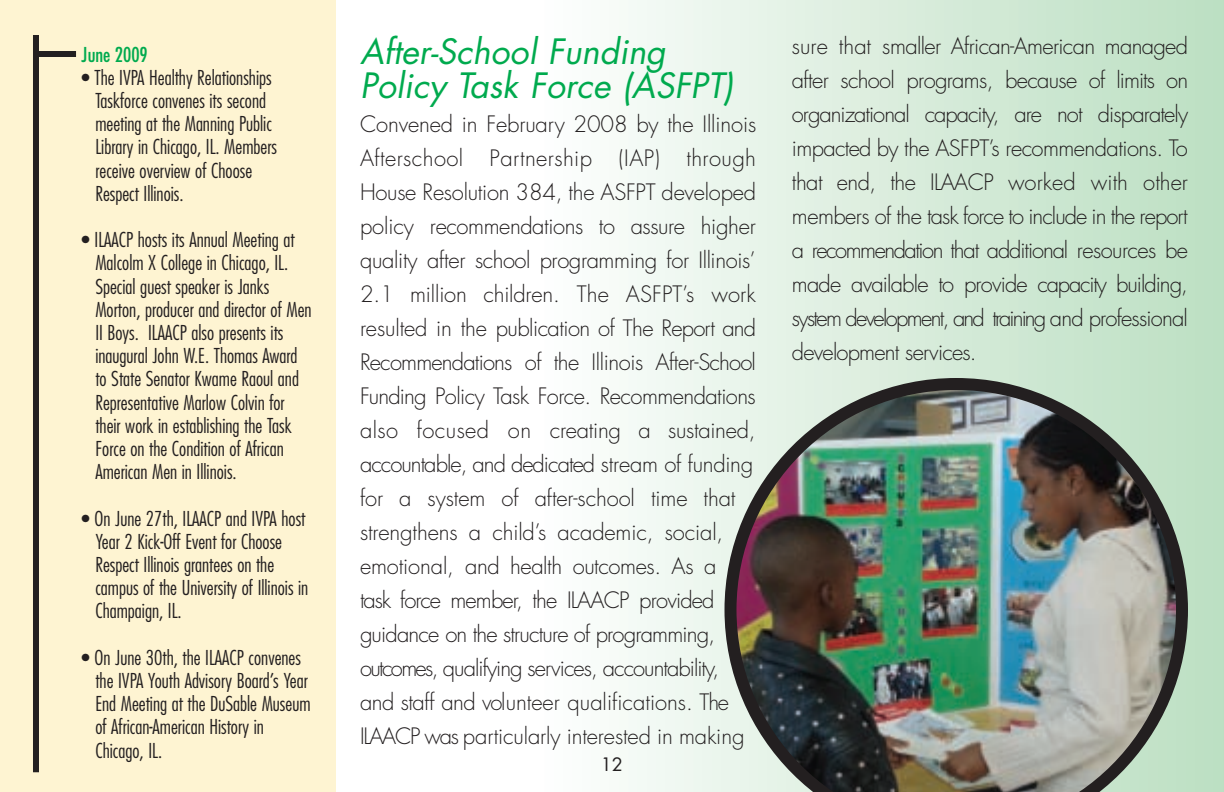
<style>
.page{position:relative;width:1224px;height:792px;background:#fff}
.page>*{position:absolute;margin:0;border:0;box-sizing:border-box;transform-origin:0 0}
.t1{font:italic 34px/34px "Futura";color:#00aa4e}
.t2{font:300 22px/34px "Futura";letter-spacing:-.02em;color:#231f20}
.t3{font:300 condensed 20px/23.2px "Futura";color:#231f20}
.t4{font:condensed 20px "Futura";color:#00aa4e}
.t5{font:18px "Futura";color:#231f20}
</style>
<div class="page">
<div style="left:1211px;top:0;width:13px;height:792px;background:#bce0c3"></div>
<div style="left:1202px;top:0;width:12px;height:792px;background:#bde0c4"></div>
<div style="left:1193px;top:0;width:12px;height:792px;background:#bee0c4"></div>
<div style="left:1183px;top:0;width:13px;height:792px;background:#bfe1c5"></div>
<div style="left:1174px;top:0;width:13px;height:792px;background:#c0e1c6"></div>
<div style="left:1165px;top:0;width:12px;height:792px;background:#c1e2c7"></div>
<div style="left:1155px;top:0;width:13px;height:792px;background:#c2e2c7"></div>
<div style="left:1146px;top:0;width:13px;height:792px;background:#c3e2c8"></div>
<div style="left:1137px;top:0;width:12px;height:792px;background:#c3e3c9"></div>
<div style="left:1128px;top:0;width:12px;height:792px;background:#c4e3ca"></div>
<div style="left:1118px;top:0;width:13px;height:792px;background:#c5e4ca"></div>
<div style="left:1109px;top:0;width:12px;height:792px;background:#c6e4cb"></div>
<div style="left:1100px;top:0;width:12px;height:792px;background:#c6e4cc"></div>
<div style="left:1090px;top:0;width:13px;height:792px;background:#c7e4cd"></div>
<div style="left:1081px;top:0;width:13px;height:792px;background:#c8e5cd"></div>
<div style="left:1072px;top:0;width:12px;height:792px;background:#c9e5ce"></div>
<div style="left:1063px;top:0;width:12px;height:792px;background:#cae6cf"></div>
<div style="left:1053px;top:0;width:13px;height:792px;background:#cae6d0"></div>
<div style="left:1044px;top:0;width:12px;height:792px;background:#cbe6d0"></div>
<div style="left:1035px;top:0;width:12px;height:792px;background:#cce7d1"></div>
<div style="left:1025px;top:0;width:13px;height:792px;background:#cde7d2"></div>
<div style="left:1016px;top:0;width:13px;height:792px;background:#cee7d3"></div>
<div style="left:1007px;top:0;width:12px;height:792px;background:#d0e8d3"></div>
<div style="left:998px;top:0;width:12px;height:792px;background:#d1e9d4"></div>
<div style="left:988px;top:0;width:13px;height:792px;background:#d1e9d5"></div>
<div style="left:979px;top:0;width:12px;height:792px;background:#d2e9d6"></div>
<div style="left:970px;top:0;width:12px;height:792px;background:#d2e9d6"></div>
<div style="left:960px;top:0;width:13px;height:792px;background:#d3ead7"></div>
<div style="left:951px;top:0;width:13px;height:792px;background:#d4ead8"></div>
<div style="left:942px;top:0;width:12px;height:792px;background:#d5ead9"></div>
<div style="left:932px;top:0;width:13px;height:792px;background:#d6ebd9"></div>
<div style="left:923px;top:0;width:13px;height:792px;background:#d7ebda"></div>
<div style="left:914px;top:0;width:12px;height:792px;background:#d8ecdb"></div>
<div style="left:905px;top:0;width:12px;height:792px;background:#d9ecdc"></div>
<div style="left:895px;top:0;width:13px;height:792px;background:#daeddc"></div>
<div style="left:886px;top:0;width:12px;height:792px;background:#dbeddd"></div>
<div style="left:877px;top:0;width:12px;height:792px;background:#dcedde"></div>
<div style="left:867px;top:0;width:13px;height:792px;background:#ddeedf"></div>
<div style="left:858px;top:0;width:13px;height:792px;background:#deeedf"></div>
<div style="left:849px;top:0;width:12px;height:792px;background:#dfefe0"></div>
<div style="left:840px;top:0;width:12px;height:792px;background:#dfefe1"></div>
<div style="left:830px;top:0;width:13px;height:792px;background:#e0efe2"></div>
<div style="left:821px;top:0;width:12px;height:792px;background:#e1f0e3"></div>
<div style="left:812px;top:0;width:12px;height:792px;background:#e1f0e4"></div>
<div style="left:802px;top:0;width:13px;height:792px;background:#e2f1e4"></div>
<div style="left:793px;top:0;width:13px;height:792px;background:#e3f2e5"></div>
<div style="left:784px;top:0;width:12px;height:792px;background:#e4f2e6"></div>
<div style="left:775px;top:0;width:12px;height:792px;background:#e5f3e7"></div>
<div style="left:765px;top:0;width:13px;height:792px;background:#e6f3e8"></div>
<div style="left:756px;top:0;width:12px;height:792px;background:#e7f4e9"></div>
<div style="left:747px;top:0;width:12px;height:792px;background:#e8f4ea"></div>
<div style="left:737px;top:0;width:13px;height:792px;background:#e9f5eb"></div>
<div style="left:728px;top:0;width:13px;height:792px;background:#eaf5ec"></div>
<div style="left:719px;top:0;width:12px;height:792px;background:#eaf5ec"></div>
<div style="left:709px;top:0;width:13px;height:792px;background:#ebf6ed"></div>
<div style="left:700px;top:0;width:13px;height:792px;background:#ecf6ee"></div>
<div style="left:691px;top:0;width:12px;height:792px;background:#edf7ef"></div>
<div style="left:682px;top:0;width:12px;height:792px;background:#eff7f0"></div>
<div style="left:672px;top:0;width:13px;height:792px;background:#eff8f1"></div>
<div style="left:663px;top:0;width:12px;height:792px;background:#f0f8f2"></div>
<div style="left:654px;top:0;width:12px;height:792px;background:#f1f9f3"></div>
<div style="left:644px;top:0;width:13px;height:792px;background:#f2f9f4"></div>
<div style="left:635px;top:0;width:13px;height:792px;background:#f3faf5"></div>
<div style="left:626px;top:0;width:12px;height:792px;background:#f4faf6"></div>
<div style="left:617px;top:0;width:12px;height:792px;background:#f6fbf6"></div>
<div style="left:607px;top:0;width:13px;height:792px;background:#f7fbf7"></div>
<div style="left:598px;top:0;width:12px;height:792px;background:#f8fcf8"></div>
<div style="left:589px;top:0;width:12px;height:792px;background:#f8fcf9"></div>
<div style="left:579px;top:0;width:13px;height:792px;background:#f9fcfa"></div>
<div style="left:570px;top:0;width:13px;height:792px;background:#fafdfb"></div>
<div style="left:561px;top:0;width:12px;height:792px;background:#fbfdfc"></div>
<div style="left:0;top:0;width:336px;height:792px;background:#fef4d2"></div>
<div style="left:33px;top:35px;width:6px;height:737px;background:#231f20"></div>
<div style="left:36px;top:51px;width:40px;height:6px;background:#231f20"></div>
<img style="left:725px;top:378px;width:463px;height:414px">
<p class="t4" style="left:82px;top:45px;width:68px">June 2009</p>
<p class="t3" style="left:95px;top:67px;width:183px;text-indent:-14px">• The IVPA Healthy Relationships<br>Taskforce convenes its second meeting at the Manning Public<br>Library in Chicago, IL. Members receive overview of Choose<br>Respect Illinois.</p>
<p class="t3" style="left:95px;top:230px;width:218px;text-indent:-14px">• ILAACP hosts its Annual Meeting at<br>Malcolm X College in Chicago, IL.<br>Special guest speaker is Janks<br>Morton, producer and director of Men<br>II Boys. ILAACP also presents its inaugural John W.E. Thomas Award to State Senator Kwame Raoul and<br>Representative Marlow Colvin for their work in establishing the Task<br>Force on the Condition of African<br>American Men in Illinois.</p>
<p class="t3" style="left:95px;top:508px;width:214px;text-indent:-14px">• On June 27th, ILAACP and IVPA host<br>Year 2 Kick-Off Event for Choose<br>Respect Illinois grantees on the campus of the University of Illinois in<br>Champaign, IL.</p>
<p class="t3" style="left:95px;top:647px;width:217px;text-indent:-14px">• On June 30th, the ILAACP convenes the IVPA Youth Advisory Board’s Year<br>End Meeting at the DuSable Museum of African-American History in<br>Chicago, IL.</p>
<h1 class="t1" style="left:360px;top:38px;width:375px">After-School Funding<br>Policy Task Force (ASFPT)</h1>
<p class="t2" style="left:360px;top:109px;width:398px">Convened in February 2008 by the Illinois Afterschool Partnership (IAP) through House Resolution 384, the ASFPT developed policy recommendations to assure higher quality after school programming for Illinois’ 2.1 million children. The ASFPT’s work resulted in the publication of The Report and Recommendations of the Illinois After-School Funding Policy Task Force. Recommendations also focused on creating a sustained, accountable, and dedicated stream of funding for a system of after-school time that strengthens a child’s academic, social, emotional, and health outcomes. As a<br>task force member, the ILAACP provided guidance on the structure of programming, outcomes, qualifying services, accountability, and staff and volunteer qualifications. The ILAACP was particularly interested in making</p>
<p class="t5" style="left:601px;top:756px;width:24px">12</p>
<p class="t2" style="left:792px;top:31px;width:398px;text-align:justify">sure that smaller African-American managed after school programs, because of limits on organizational capacity, are not disparately impacted by the ASFPT’s recommendations. To that end, the ILAACP worked with other members of the task force to include in the report a recommendation that additional resources be made available to provide capacity building, system development, and training and professional development services.</p>
</div>
